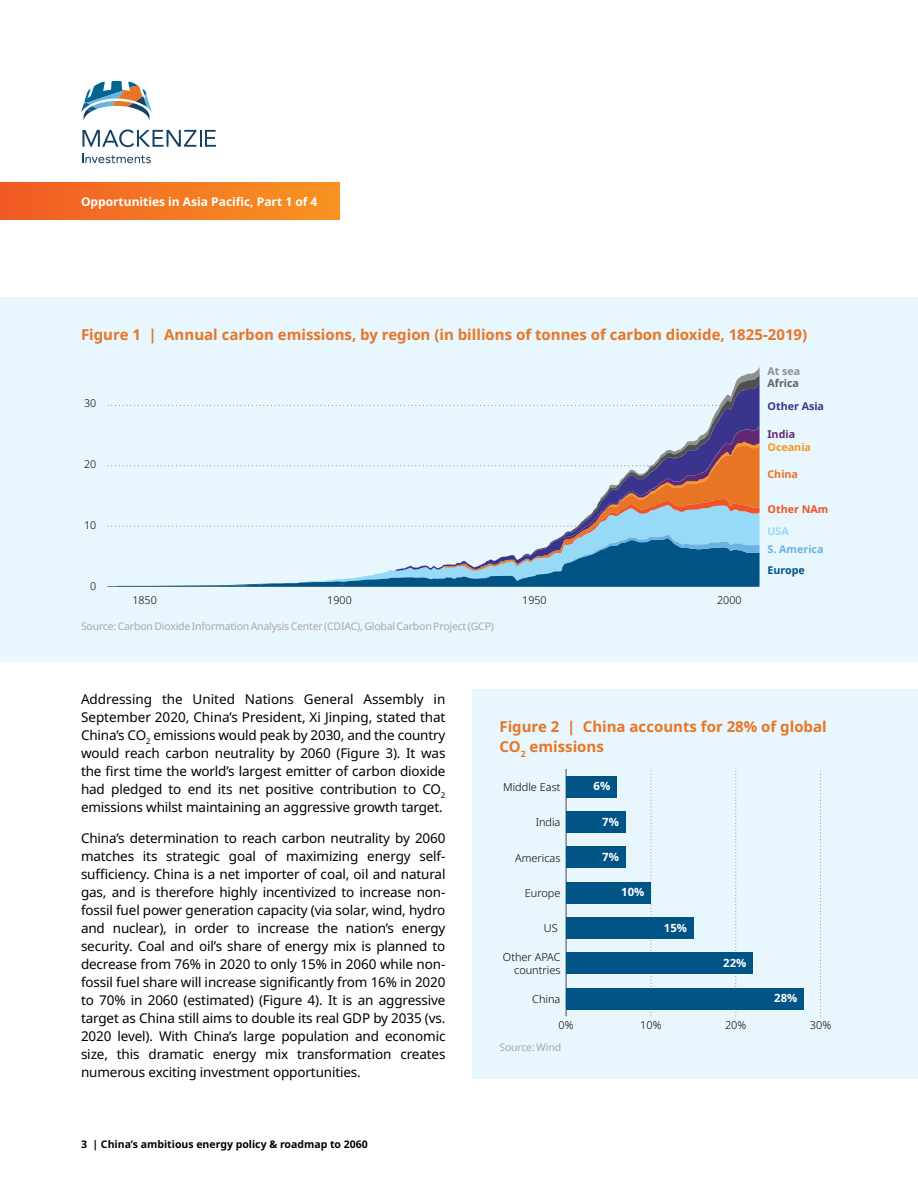
<style>
.page{position:relative;width:918px;height:1188px;background:#fff}
.page>*{position:absolute;margin:0;border:0;box-sizing:border-box;transform-origin:0 0}
.Graphs_title{font:700 15px/19.5px "Noto Sans";color:#e87524}
.body{font:13.5px/18px "Noto Sans";letter-spacing:-.01em;color:#000;text-align:justify}
.t1{font:700 12px "Noto Sans";color:#fff}
.t2{font:700 11.4px "Noto Sans";color:#fff}
.t3{font:300 10.95px/13px "Noto Sans";color:#000;text-align:right}
.t4{font:300 10.65px "Noto Sans";color:#000}
.t5{font:700 10.65px/20.9px "Noto Sans";color:#6ab2e2}
.t6{font:700 10.65px/13.5px "Noto Sans";color:#f8971f}
.t7{font:700 10.65px/11.4px "Noto Sans";color:#606161}
.t8{font:700 10.65px/21.6px "Noto Sans";color:#f05328}
.t9{font:700 10.65px "Noto Sans";color:#3b348d}
.t10{font:700 10.65px "Noto Sans";color:#e87524}
.Disclaimer{font:10.5px "Noto Sans";letter-spacing:-.02em;color:#a7a9ac}
.t11{font:700 10.5px "Noto Sans";color:#000}
.s1{color:#8e8f8f}
.s2{color:#642872}
.s3{color:#97daf8}
.s4{color:#005486}
</style>
<div class="page">
<div style="left:0;top:183px;width:339px;height:37px;background:linear-gradient(to right,#f15a25,#f79422)"></div>
<svg style="left:81px;top:81px;width:71px;height:39px"></svg>
<svg style="left:82px;top:129px;width:134px;height:18px"></svg>
<svg style="left:83px;top:154px;width:68px;height:9px"></svg>
<div style="left:0;top:297px;width:918px;height:365px;background:#e8f6fd"></div>
<svg style="left:108px;top:367px;width:652px;height:220px"></svg>
<div style="left:472px;top:689px;width:446px;height:390px;background:#e8f6fd"></div>
<svg style="left:651px;top:770px;width:1px;height:246px"></svg>
<svg style="left:736px;top:770px;width:1px;height:246px"></svg>
<svg style="left:820px;top:770px;width:1px;height:246px"></svg>
<hr style="left:566px;top:770px;width:1px;height:246px;background:#808285">
<div style="left:566px;top:776px;width:51px;height:21px;background:#005486"></div>
<div style="left:566px;top:811px;width:59px;height:22px;background:#005486"></div>
<div style="left:566px;top:847px;width:59px;height:21px;background:#005486"></div>
<div style="left:566px;top:882px;width:85px;height:21px;background:#005486"></div>
<div style="left:566px;top:917px;width:127px;height:22px;background:#005486"></div>
<div style="left:566px;top:953px;width:187px;height:21px;background:#005486"></div>
<div style="left:566px;top:988px;width:238px;height:21px;background:#005486"></div>
<p class="t1" style="left:81px;top:193px;width:238px">Opportunities in Asia Pacific, Part 1 of 4</p>
<p class="Graphs_title" style="left:81px;top:325px;width:728px">Figure 1 | Annual carbon emissions, by region (in billions of tonnes of carbon dioxide, 1825-2019)</p>
<p class="t7" style="left:767px;top:366px;width:34px"><span class="s1">At sea<br></span>Africa</p>
<p class="t9" style="left:767px;top:398px;width:58px">Other Asia</p>
<p class="t6" style="left:767px;top:427px;width:45px"><span class="s2">India<br></span>Oceania</p>
<p class="t10" style="left:767px;top:467px;width:32px">China</p>
<p class="t8" style="left:767px;top:499px;width:62px">Other NAm<br><span class="s3">USA</span></p>
<p class="t5" style="left:767px;top:539px;width:58px">S. America<br><span class="s4">Europe</span></p>
<p class="t4" style="left:90px;top:578px;width:8px">0</p>
<p class="t4" style="left:84px;top:396px;width:14px">30</p>
<p class="t4" style="left:84px;top:457px;width:14px">20</p>
<p class="t4" style="left:84px;top:518px;width:14px">10</p>
<p class="t4" style="left:132px;top:593px;width:26px">1850</p>
<p class="t4" style="left:327px;top:593px;width:26px">1900</p>
<p class="t4" style="left:522px;top:593px;width:26px">1950</p>
<p class="t4" style="left:717px;top:593px;width:26px">2000</p>
<p class="Disclaimer" style="left:81px;top:619px;width:415px">Source: Carbon Dioxide Information Analysis Center (CDIAC), Global Carbon Project (GCP)</p>
<p class="body" style="left:81px;top:690px;width:366px">Addressing the United Nations General Assembly in September 2020, China’s President, Xi Jinping, stated that China’s CO<sub>2</sub> emissions would peak by 2030, and the country would reach carbon neutrality by 2060 (Figure 3). It was the first time the world’s largest emitter of carbon dioxide had pledged to end its net positive contribution to CO<sub>2 </sub>emissions whilst maintaining an aggressive growth target.</p>
<p class="body" style="left:81px;top:830px;width:366px">China’s determination to reach carbon neutrality by 2060 matches its strategic goal of maximizing energy self&shy;sufficiency. China is a net importer of coal, oil and natural gas, and is therefore highly incentivized to increase non&shy;fossil fuel power generation capacity (via solar, wind, hydro and nuclear), in order to increase the nation’s energy security. Coal and oil’s share of energy mix is planned to decrease from 76% in 2020 to only 15% in 2060 while non&shy;fossil fuel share will increase significantly from 16% in 2020 to 70% in 2060 (estimated) (Figure 4). It is an aggressive target as China still aims to double its real GDP by 2035 (vs.<br>2020 level). With China’s large population and economic size, this dramatic energy mix transformation creates numerous exciting investment opportunities.</p>
<p class="t11" style="left:81px;top:1136px;width:288px">3 | China’s ambitious energy policy &amp; roadmap to 2060</p>
<p class="Graphs_title" style="left:500px;top:718px;width:329px">Figure 2 | China accounts for 28% of global<br>CO<sub>2</sub> emissions</p>
<p class="t3" style="left:503px;top:781px;width:59px">Middle East</p>
<p class="t2" style="left:594px;top:778px;width:18px">6%</p>
<p class="t2" style="left:602px;top:813px;width:18px">7%</p>
<p class="t2" style="left:602px;top:849px;width:18px">7%</p>
<p class="t3" style="left:536px;top:816px;width:26px">India</p>
<p class="t3" style="left:515px;top:852px;width:47px">Americas</p>
<p class="t3" style="left:525px;top:887px;width:37px">Europe</p>
<p class="t2" style="left:621px;top:884px;width:25px">10%</p>
<p class="t3" style="left:544px;top:922px;width:15px">US</p>
<p class="t2" style="left:664px;top:919px;width:25px">15%</p>
<p class="t3" style="left:503px;top:951px;width:59px">Other APAC countries</p>
<p class="t2" style="left:723px;top:955px;width:25px">22%</p>
<p class="t3" style="left:532px;top:993px;width:30px">China</p>
<p class="t2" style="left:774px;top:990px;width:25px">28%</p>
<p class="t3" style="left:559px;top:1019px;width:17px">0%</p>
<p class="t3" style="left:640px;top:1019px;width:23px">10%</p>
<p class="t3" style="left:725px;top:1019px;width:23px">20%</p>
<p class="t3" style="left:810px;top:1019px;width:23px">30%</p>
<p class="Disclaimer" style="left:500px;top:1040px;width:63px">Source: Wind</p>
</div>
